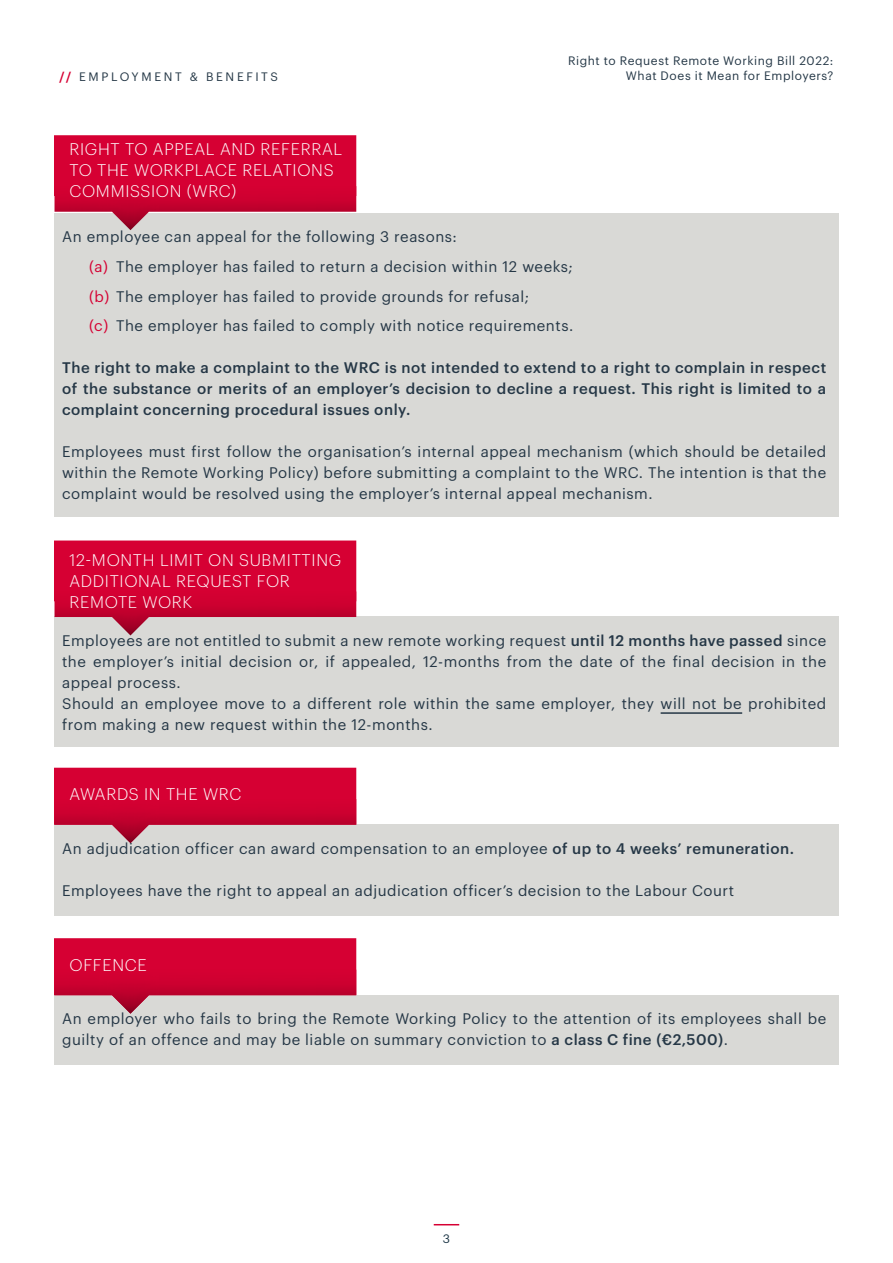
<style>
.page{position:relative;width:893px;height:1263px;background:#fff}
.page>*{position:absolute;margin:0;border:0;box-sizing:border-box;transform-origin:0 0}
.t1{font:300 16.5px/21px "Graphik";letter-spacing:.04em;color:#fff}
.t2{font:15px/21px "Graphik";letter-spacing:.035em;color:#253746}
.t3{font:500 15px/21px "Graphik";letter-spacing:.035em;color:#253746;text-align:justify}
.t4{font:12px "Graphik";letter-spacing:.05em;color:#243746}
.t5{font:12px "Graphik";letter-spacing:.215em;color:#243746}
.t6{font:12px "Graphik";color:#1b3545}
.s1{font-weight:600;color:#d60033}
.s2{color:#d50032}
.s3{font-weight:500}
</style>
<div class="page">
<div style="left:54px;top:824px;width:785px;height:92px;background:#d9d9d6"></div>
<div style="left:54px;top:995px;width:785px;height:70px;background:#d9d9d6"></div>
<div style="left:54px;top:768px;width:302px;height:57px;background:#d60033"></div>
<img style="left:55px;top:799px;width:301px;height:44px">
<div style="left:54px;top:938px;width:302px;height:58px;background:#d60033"></div>
<img style="left:55px;top:970px;width:301px;height:44px">
<div style="left:54px;top:616px;width:785px;height:130px;background:#d9d9d6"></div>
<hr style="left:661px;top:712px;width:81px;height:2px;background:#253746">
<div style="left:54px;top:540px;width:302px;height:76px;background:#d60033"></div>
<img style="left:55px;top:591px;width:301px;height:44px">
<div style="left:54px;top:213px;width:785px;height:303px;background:#d9d9d6"></div>
<div style="left:54px;top:135px;width:302px;height:76px;background:#d60033"></div>
<img style="left:55px;top:186px;width:301px;height:44px">
<svg style="left:434px;top:1224px;width:25px;height:1px"></svg>
<p class="t4" style="left:568px;top:52px;width:267px">Right to Request Remote Working Bill 2022:</p>
<p class="t5" style="left:59px;top:68px;width:220px"><span class="s1">//</span> EMPLOYMENT &amp; BENEFITS</p>
<p class="t4" style="left:626px;top:66px;width:209px">What Does it Mean for Employers?</p>
<p class="t1" style="left:69px;top:138px;width:274px">RIGHT TO APPEAL AND REFERRAL<br>TO THE WORKPLACE RELATIONS<br>COMMISSION (WRC)</p>
<p class="t2" style="left:89px;top:220px;width:486px;line-height:29.7px;text-indent:-27px">An employee can appeal for the following 3 reasons:<br><span class="s2">(a)</span> The employer has failed to return a decision within 12 weeks; <span class="s2">(b)</span> The employer has failed to provide grounds for refusal;<br><span class="s2">(c)</span> The employer has failed to comply with notice requirements.</p>
<p class="t3" style="left:62px;top:356px;width:766px">The right to make a complaint to the WRC is not intended to extend to a right to complain in respect of the substance or merits of an employer’s decision to decline a request. This right is limited to a complaint concerning procedural issues only.</p>
<p class="t2" style="left:62px;top:440px;width:766px;text-align:justify">Employees must first follow the organisation’s internal appeal mechanism (which should be detailed within the Remote Working Policy) before submitting a complaint to the WRC. The intention is that the complaint would be resolved using the employer’s internal appeal mechanism.</p>
<p class="t1" style="left:69px;top:548px;width:273px">12-MONTH LIMIT ON SUBMITTING<br>ADDITIONAL REQUEST FOR<br>REMOTE WORK</p>
<p class="t2" style="left:62px;top:628px;width:766px">Employees are not entitled to submit a new remote working request <span class="s3">until 12 months have passed</span> since the employer’s initial decision or, if appealed, 12-months from the date of the final decision in the appeal process.<br>Should an employee move to a different role within the same employer, they will not be prohibited from making a new request within the 12-months.</p>
<p class="t1" style="left:69px;top:782px;width:173px">AWARDS IN THE WRC</p>
<p class="t2" style="left:62px;top:836px;width:734px">An adjudication officer can award compensation to an employee <span class="s3">of up to 4 weeks’ remuneration.</span></p>
<p class="t2" style="left:62px;top:878px;width:673px">Employees have the right to appeal an adjudication officer’s decision to the Labour Court</p>
<p class="t1" style="left:69px;top:953px;width:79px">OFFENCE</p>
<p class="t2" style="left:62px;top:1007px;width:766px">An employer who fails to bring the Remote Working Policy to the attention of its employees shall be guilty of an offence and may be liable on summary conviction to <span class="s3">a class C fine (€2,500)</span>.</p>
<p class="t6" style="left:443px;top:1230px;width:9px">3</p>
</div>
